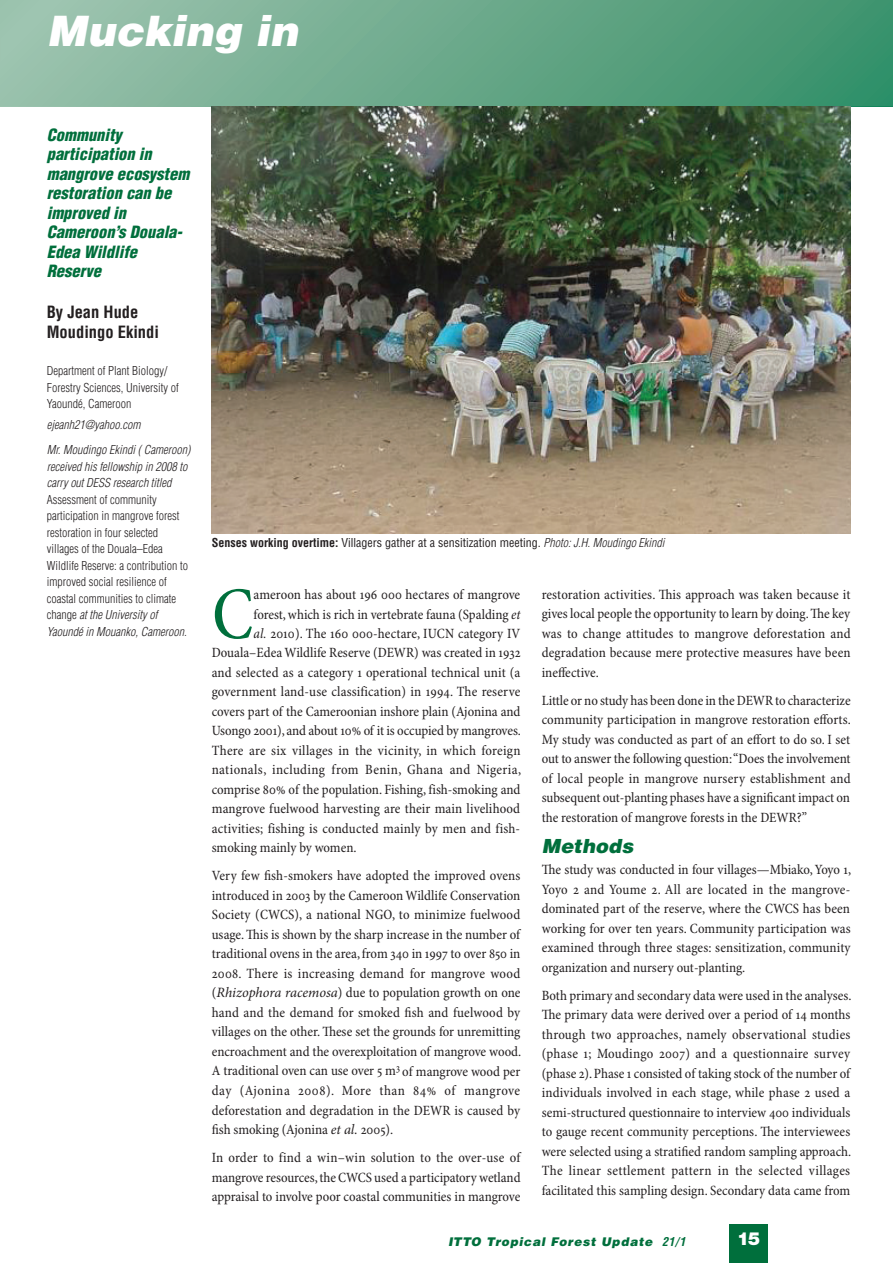
<style>
.page{position:relative;width:893px;height:1263px;background:#fff}
.page>*{position:absolute;margin:0;border:0;box-sizing:border-box;transform-origin:0 0}
.t1{font:condensed 75px "Minion Pro";color:#006f3c}
.t2{font:italic 900 42px "Helvetica";letter-spacing:.01em;color:#fff}
.t3{font:italic 900 19.5px "Helvetica";letter-spacing:.005em;color:#006f3c}
.t4{font:900 18px "Helvetica Neue";color:#fff}
.t5{font:italic 900 condensed 16.5px/19.5px "Helvetica";color:#006f3c}
.t6{font:700 condensed 16.5px/19.5px "Helvetica";color:#231f20}
.t7{font:condensed 14.25px/19.5px "Minion Pro";color:#231f20;text-align:justify}
.t8{font:condensed 14.25px "Minion Pro";letter-spacing:.02em;color:#231f20}
.t9{font:condensed 14.25px "Minion Pro";letter-spacing:.025em;color:#231f20}
.t10{font:300 condensed 12px/16.5px "Helvetica";color:#231f20}
.t11{font:italic 300 condensed 12px/25px "Helvetica";color:#231f20}
.t12{font:condensed 12px "Helvetica";color:#231f20}
.t13{font:italic 900 12px "Helvetica";letter-spacing:.065em;color:#006f3c}
.s1{font-style:italic}
.s2{font-weight:700}
.s3{font-weight:300;font-style:italic}
.s4{font-style:italic;font-stretch:normal}
.s5{font-weight:700;font-stretch:condensed}
</style>
<div class="page">
<div style="left:0;top:0;width:893px;height:106px;background:linear-gradient(to right,#9fc3af,#389069)"></div>
<div style="left:729px;top:1225px;width:39px;height:38px;background:#006f3c"></div>
<img style="left:212px;top:106px;width:638px;height:427px">
<h2 class="t2" style="left:47px;top:4px;width:252px">Mucking in</h2>
<p class="t5" style="left:47px;top:125px;width:144px">Community participation in mangrove ecosystem restoration can be improved in<br>Cameroon’s Douala-<br>Edea Wildlife<br>Reserve</p>
<p class="t6" style="left:47px;top:302px;width:114px">By Jean Hude<br>Moudingo Ekindi</p>
<p class="t10" style="left:47px;top:363px;width:134px">Department of Plant Biology/<br>Forestry Sciences, University of<br>Yaoundé, Cameroon</p>
<p class="t11" style="left:47px;top:412px;width:145px">ejeanh21@yahoo.com<br>Mr. Moudingo Ekindi ( Cameroon)</p>
<p class="t11" style="left:47px;top:458px;width:142px;line-height:16.5px">received his fellowship in 2008 to carry out DESS research titled</p>
<p class="t10" style="left:47px;top:491px;width:143px">Assessment of community participation in mangrove forest restoration in four selected villages of the Douala–Edea<br>Wildlife Reserve: a contribution to improved social resilience of coastal communities to climate change <span class="s1">at the University of<br>Yaoundé in Mouanko, Cameroon.</span></p>
<p class="t12" style="left:212px;top:535px;width:454px"><span class="s2">Senses working overtime:</span> Villagers gather at a sensitization meeting. <span class="s3">Photo: J.H. Moudingo Ekindi</span></p>
<h1 class="t1" style="left:212px;top:569px;width:43px">C</h1>
<p class="t7" style="left:254px;top:585px;width:268px">ameroon has about 196 000 hectares of mangrove</p>
<p class="t7" style="left:254px;top:605px;width:268px">forest, which is rich in vertebrate fauna (Spalding <span class="s1">et</span></p>
<p class="t7" style="left:254px;top:624px;width:268px"><span class="s1">al.</span> 2010). The 160 000-hectare, IUCN category IV</p>
<p class="t7" style="left:212px;top:644px;width:310px">Douala–Edea Wildlife Reserve (DEWR) was created in 1932</p>
<p class="t7" style="left:212px;top:663px;width:310px">and selected as a category 1 operational technical unit (a</p>
<p class="t7" style="left:212px;top:683px;width:310px">government land-use classification) in 1994. The reserve</p>
<p class="t7" style="left:212px;top:702px;width:310px">covers part of the Cameroonian inshore plain (Ajonina and</p>
<p class="t7" style="left:212px;top:722px;width:311px">Usongo 2001), and about 10% of it is occupied by mangroves.</p>
<p class="t8" style="left:212px;top:742px;width:310px">There are six villages in the vicinity, in which foreign</p>
<p class="t9" style="left:212px;top:761px;width:311px">nationals, including from Benin, Ghana and Nigeria,</p>
<p class="t7" style="left:212px;top:780px;width:310px">comprise 80% of the population. Fishing, fish-smoking and</p>
<p class="t7" style="left:212px;top:800px;width:310px">mangrove fuelwood harvesting are their main livelihood</p>
<p class="t7" style="left:212px;top:819px;width:310px">activities; fishing is conducted mainly by men and fish-</p>
<p class="t7" style="left:212px;top:839px;width:146px">smoking mainly by women.</p>
<p class="t7" style="left:212px;top:867px;width:311px">Very few fish-smokers have adopted the improved ovens introduced in 2003 by the Cameroon Wildlife Conservation Society (CWCS), a national NGO, to minimize fuelwood usage. This is shown by the sharp increase in the number of traditional ovens in the area, from 340 in 1997 to over 850 in 2008. There is increasing demand for mangrove wood (<span class="s4">Rhizophora racemosa</span>) due to population growth on one hand and the demand for smoked fish and fuelwood by villages on the other. These set the grounds for unremitting encroachment and the overexploitation of mangrove wood.<br>A traditional oven can use over 5 m<sup>3</sup> of mangrove wood per day (Ajonina 2008). More than 84% of mangrove deforestation and degradation in the DEWR is caused by fish smoking (Ajonina <span class="s4">et al.</span> 2005).</p>
<p class="t7" style="left:212px;top:1148px;width:310px">In order to find a win–win solution to the over-use of mangrove resources, the CWCS used a participatory wetland appraisal to involve poor coastal communities in mangrove</p>
<p class="t7" style="left:542px;top:585px;width:310px">restoration activities. This approach was taken because it gives local people the opportunity to learn by doing. The key was to change attitudes to mangrove deforestation and degradation because mere protective measures have been ineffective.</p>
<p class="t7" style="left:542px;top:691px;width:311px">Little or no study has been done in the DEWR to characterize community participation in mangrove restoration efforts.<br>My study was conducted as part of an effort to do so. I set out to answer the following question: “Does the involvement of local people in mangrove nursery establishment and subsequent out-planting phases have a significant impact on the restoration of mangrove forests in the DEWR?”</p>
<h3 class="t3" style="left:542px;top:833px;width:93px">Methods</h3>
<p class="t7" style="left:542px;top:860px;width:311px">The study was conducted in four villages—Mbiako, Yoyo 1, Yoyo 2 and Youme 2. All are located in the mangrove&shy;dominated part of the reserve, where the CWCS has been working for over ten years. Community participation was examined through three stages: sensitization, community organization and nursery out-planting.</p>
<p class="t7" style="left:542px;top:986px;width:311px">Both primary and secondary data were used in the analyses.<br>The primary data were derived over a period of 14 months through two approaches, namely observational studies (phase 1; Moudingo 2007) and a questionnaire survey (phase 2). Phase 1 consisted of taking stock of the number of individuals involved in each stage, while phase 2 used a semi-structured questionnaire to interview 400 individuals to gauge recent community perceptions. The interviewees were selected using a stratified random sampling approach.<br>The linear settlement pattern in the selected villages facilitated this sampling design. Secondary data came from</p>
<p class="t13" style="left:448px;top:1233px;width:239px">ITTO Tropical Forest Update <span class="s5">21/1</span></p>
<p class="t4" style="left:737px;top:1228px;width:25px">15</p>
</div>
